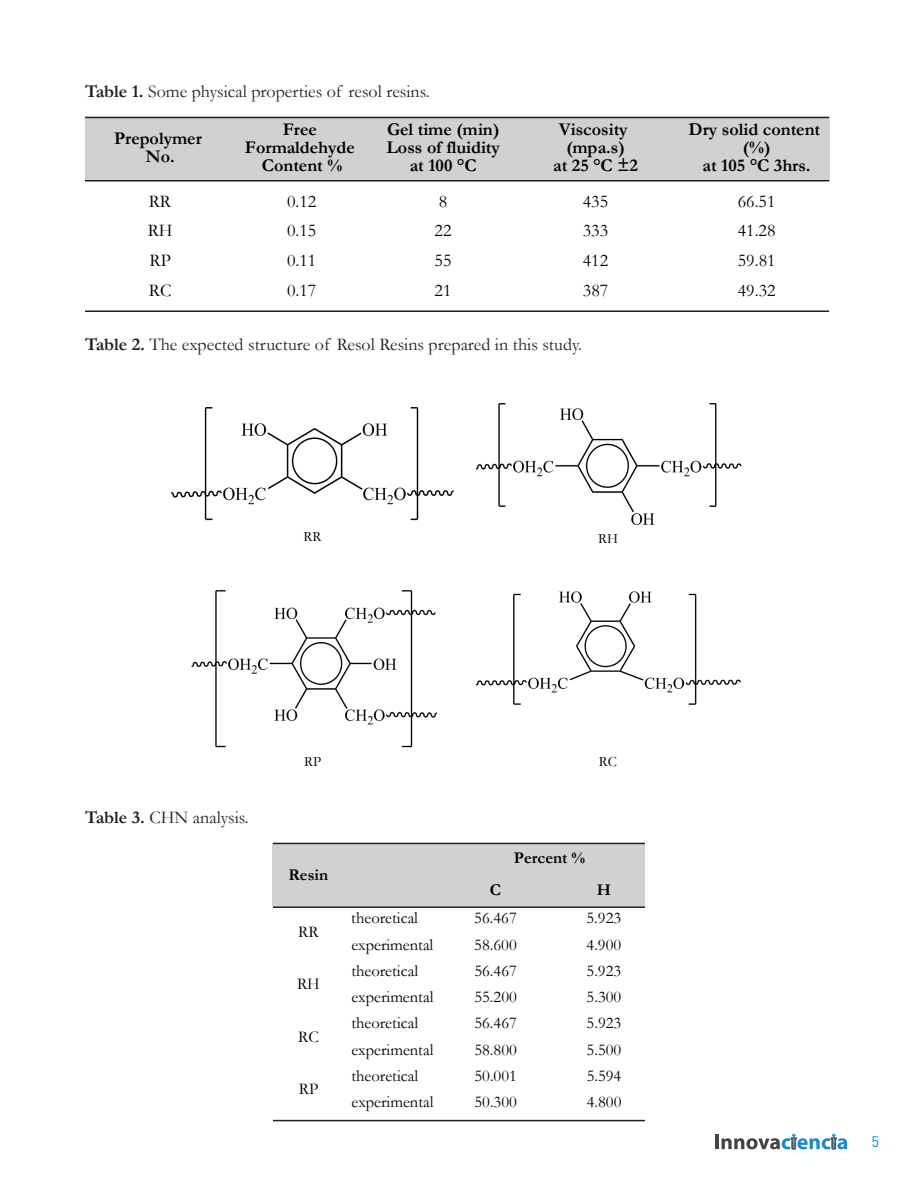
<style>
.page{position:relative;width:918px;height:1188px;background:#fff}
.page>*{position:absolute;margin:0;border:0;box-sizing:border-box;transform-origin:0 0}
.t1{font:700 18px/18px "Garamond";color:#000001;text-align:center}
.Normal_wrd_15{font:18px "Garamond";color:#231f20}
.t2{font:18px "Garamond";letter-spacing:.005em;color:#000001}
.t3{font:16.5px "Garamond";color:#000001}
.t4{font:700 16.5px "Garamond";color:#000001}
.t5{font:15px "DIN Pro";color:#0092d8}
.t6{font:14.4px "Garamond";letter-spacing:-.005em;color:#000001}
.s1{font-weight:700}
</style>
<div class="page">
<hr style="left:715px;top:1134px;width:4px;height:15px;background:#424545">
<svg style="left:721px;top:1134px;width:126px;height:15px"></svg>
<div style="left:85px;top:117px;width:744px;height:64px;background:#d0d1d1"></div>
<hr style="left:85px;top:310px;width:744px;height:2px;background:#231f20">
<hr style="left:85px;top:180px;width:744px;height:1px;background:#231f20">
<hr style="left:85px;top:117px;width:744px;height:1px;background:#231f20">
<img style="left:171px;top:407px;width:283px;height:114px">
<img style="left:475px;top:403px;width:267px;height:123px">
<img style="left:191px;top:590px;width:247px;height:158px">
<img style="left:475px;top:591px;width:266px;height:114px">
<div style="left:273px;top:843px;width:372px;height:64px;background:#d0d1d1"></div>
<hr style="left:273px;top:1120px;width:372px;height:1px;background:#231f20">
<hr style="left:273px;top:906px;width:372px;height:2px;background:#231f20">
<hr style="left:273px;top:843px;width:372px;height:1px;background:#231f20">
<p class="Normal_wrd_15" style="left:85px;top:79px;width:346px"><span class="s1">Table 1.</span> Some physical properties of resol resins.</p>
<p class="t1" style="left:114px;top:129px;width:89px">Prepolymer<br>No.</p>
<p class="t1" style="left:245px;top:120px;width:111px">Free<br>Formaldehyde<br>Content %</p>
<p class="t1" style="left:387px;top:120px;width:115px">Gel time (min)<br>Loss of fluidity at 100 °C</p>
<p class="t1" style="left:553px;top:120px;width:86px">Viscosity (mpa.s)<br>at 25 °C ±2</p>
<p class="t1" style="left:689px;top:120px;width:133px">Dry solid content (%)<br>at 105 °C 3hrs.</p>
<p class="t2" style="left:149px;top:189px;width:24px">RR</p>
<p class="t2" style="left:287px;top:189px;width:31px">0.12</p>
<p class="t2" style="left:439px;top:189px;width:10px">8</p>
<p class="t2" style="left:583px;top:189px;width:27px">435</p>
<p class="t2" style="left:738px;top:189px;width:39px">66.51</p>
<p class="t2" style="left:148px;top:218px;width:26px">RH</p>
<p class="t2" style="left:287px;top:218px;width:31px">0.15</p>
<p class="t2" style="left:435px;top:218px;width:18px">22</p>
<p class="t2" style="left:583px;top:218px;width:27px">333</p>
<p class="t2" style="left:738px;top:218px;width:39px">41.28</p>
<p class="t2" style="left:150px;top:248px;width:23px">RP</p>
<p class="t2" style="left:287px;top:248px;width:31px">0.11</p>
<p class="t2" style="left:435px;top:248px;width:18px">55</p>
<p class="t2" style="left:583px;top:248px;width:27px">412</p>
<p class="t2" style="left:738px;top:248px;width:39px">59.81</p>
<p class="t2" style="left:149px;top:278px;width:24px">RC</p>
<p class="t2" style="left:287px;top:278px;width:31px">0.17</p>
<p class="t2" style="left:435px;top:278px;width:18px">21</p>
<p class="t2" style="left:583px;top:278px;width:27px">387</p>
<p class="t2" style="left:738px;top:278px;width:39px">49.32</p>
<p class="Normal_wrd_15" style="left:85px;top:333px;width:498px"><span class="s1">Table 2.</span> The expected structure of Resol Resins prepared in this study.</p>
<p class="t6" style="left:304px;top:527px;width:19px">RR</p>
<p class="t6" style="left:598px;top:529px;width:21px">RH</p>
<p class="Normal_wrd_15" style="left:85px;top:805px;width:165px"><span class="s1">Table 3.</span> CHN analysis.</p>
<p class="t6" style="left:304px;top:751px;width:19px">RP</p>
<p class="t6" style="left:599px;top:751px;width:20px">RC</p>
<p class="t4" style="left:289px;top:863px;width:41px">Resin</p>
<p class="t3" style="left:298px;top:920px;width:22px">RR</p>
<p class="t3" style="left:297px;top:973px;width:24px">RH</p>
<p class="t3" style="left:298px;top:1025px;width:22px">RC</p>
<p class="t3" style="left:299px;top:1078px;width:21px">RP</p>
<p class="t4" style="left:514px;top:847px;width:73px">Percent %</p>
<p class="t4" style="left:490px;top:879px;width:13px">C</p>
<p class="t4" style="left:597px;top:879px;width:16px">H</p>
<p class="t3" style="left:351px;top:907px;width:68px">theoretical</p>
<p class="t3" style="left:474px;top:907px;width:44px">56.467</p>
<p class="t3" style="left:587px;top:907px;width:36px">5.923</p>
<p class="t3" style="left:351px;top:933px;width:84px">experimental</p>
<p class="t3" style="left:474px;top:933px;width:44px">58.600</p>
<p class="t3" style="left:587px;top:933px;width:36px">4.900</p>
<p class="t3" style="left:351px;top:960px;width:68px">theoretical</p>
<p class="t3" style="left:474px;top:960px;width:44px">56.467</p>
<p class="t3" style="left:587px;top:960px;width:36px">5.923</p>
<p class="t3" style="left:351px;top:986px;width:84px">experimental</p>
<p class="t3" style="left:474px;top:986px;width:44px">55.200</p>
<p class="t3" style="left:587px;top:986px;width:36px">5.300</p>
<p class="t3" style="left:351px;top:1012px;width:68px">theoretical</p>
<p class="t3" style="left:474px;top:1012px;width:44px">56.467</p>
<p class="t3" style="left:587px;top:1012px;width:36px">5.923</p>
<p class="t3" style="left:351px;top:1038px;width:84px">experimental</p>
<p class="t3" style="left:474px;top:1038px;width:44px">58.800</p>
<p class="t3" style="left:587px;top:1038px;width:36px">5.500</p>
<p class="t3" style="left:351px;top:1065px;width:68px">theoretical</p>
<p class="t3" style="left:474px;top:1065px;width:44px">50.001</p>
<p class="t3" style="left:587px;top:1065px;width:36px">5.594</p>
<p class="t3" style="left:351px;top:1091px;width:84px">experimental</p>
<p class="t3" style="left:474px;top:1091px;width:44px">50.300</p>
<p class="t3" style="left:587px;top:1091px;width:36px">4.800</p>
<p class="t5" style="left:872px;top:1131px;width:9px">5</p>
</div>
